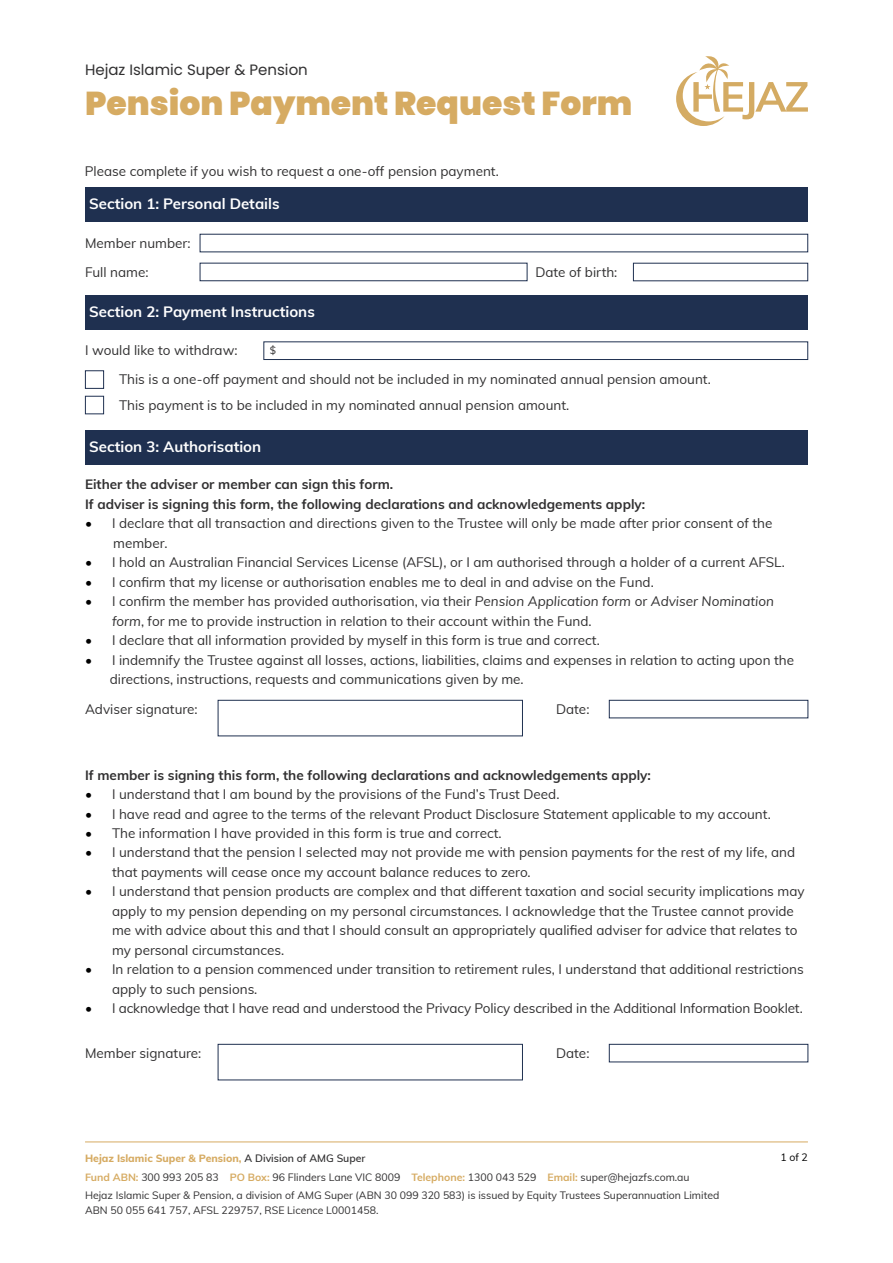
<style>
.page{position:relative;width:893px;height:1263px;background:#fff}
.page>*{position:absolute;margin:0;border:0;box-sizing:border-box;transform-origin:0 0}
.t1{font:900 33px "Poppins";color:#d6ab62}
.t2{font:700 15px "Muli";color:#fff}
.t3{font:15px "Poppins";color:#313031}
.t4{font:13.5px/19.5px "Muli";color:#313031}
.t5{font:700 13.5px/19.5px "Muli";color:#313031}
.t6{font:10.5px/15px "Muli";color:#313031}
.t7{font:800 10.5px "Muli";color:#d6ab62}
.t8{font:10.5px "Muli";color:#000}
.s1{color:#000}
.s2{font-style:italic}
.s3{font-weight:600;color:#313031}
.s4{font-weight:700;color:#d6ab62}
</style>
<div class="page">
<svg style="left:676px;top:56px;width:132px;height:70px"></svg>
<hr style="left:85px;top:1141px;width:723px;height:1px;background:#d6ab62">
<div style="left:85px;top:188px;width:723px;height:34px;background:#1f3050"></div>
<div style="left:85px;top:295px;width:723px;height:34px;background:#1f3050"></div>
<div style="left:264px;top:342px;width:544px;height:18px;border:1px solid #1f3050"></div>
<div style="left:200px;top:263px;width:327px;height:18px;border:1px solid #1f3050"></div>
<div style="left:85px;top:371px;width:19px;height:18px;border:1px solid #1f3050"></div>
<div style="left:85px;top:396px;width:19px;height:18px;border:1px solid #1f3050"></div>
<div style="left:85px;top:430px;width:723px;height:35px;background:#1f3050"></div>
<div style="left:218px;top:700px;width:305px;height:36px;border:1px solid #1f3050"></div>
<div style="left:218px;top:1044px;width:305px;height:36px;border:1px solid #1f3050"></div>
<div style="left:609px;top:700px;width:199px;height:18px;border:1px solid #1f3050"></div>
<div style="left:609px;top:1044px;width:199px;height:18px;border:1px solid #1f3050"></div>
<p class="t3" style="left:85px;top:61px;width:224px">Hejaz Islamic Super &amp; Pension</p>
<h1 class="t1" style="left:85px;top:84px;width:549px">Pension Payment Request Form</h1>
<p class="t4" style="left:85px;top:160px;width:416px">Please complete if you wish to request a one-off pension payment.</p>
<p class="t2" style="left:89px;top:193px;width:192px">Section 1: Personal Details</p>
<p class="t4" style="left:85px;top:232px;width:107px">Member number:</p>
<p class="t4" style="left:85px;top:261px;width:65px">Full name:</p>
<p class="t4" style="left:535px;top:261px;width:84px">Date of birth:</p>
<p class="t2" style="left:89px;top:300px;width:227px">Section 2: Payment Instructions</p>
<p class="t4" style="left:85px;top:340px;width:154px">I would like to withdraw:</p>
<p class="t6" style="left:270px;top:342px;width:8px">$</p>
<p class="t4" style="left:119px;top:366px;width:593px;line-height:25.5px">This is a one-off payment and should not be included in my nominated annual pension amount.<br>This payment is to be included in my nominated annual pension amount.</p>
<p class="t2" style="left:89px;top:435px;width:173px">Section 3: Authorisation</p>
<p class="t5" style="left:85px;top:474px;width:562px">Either the adviser or member can sign this form.<br>If adviser is signing this form, the following declarations and acknowledgements apply:</p>
<p class="t4" style="left:113px;top:513px;width:661px;text-indent:-28px"><span class="s1">•</span> I declare that all transaction and directions given to the Trustee will only be made after prior consent of the member.</p>
<p class="t4" style="left:85px;top:552px;width:701px"><span class="s1">•</span> I hold an Australian Financial Services License (AFSL), or I am authorised through a holder of a current AFSL.</p>
<p class="t4" style="left:85px;top:571px;width:570px"><span class="s1">•</span> I confirm that my license or authorisation enables me to deal in and advise on the Fund.</p>
<p class="t4" style="left:112px;top:591px;width:663px;text-indent:-27px"><span class="s1">•</span> I confirm the member has provided authorisation, via their <span class="s2">Pension Application form</span> or <span class="s2">Adviser Nomination form</span>, for me to provide instruction in relation to their account within the Fund.</p>
<p class="t4" style="left:85px;top:630px;width:516px"><span class="s1">•</span> I declare that all information provided by myself in this form is true and correct.</p>
<p class="t4" style="left:110px;top:649px;width:686px;text-indent:-25px"><span class="s1">•</span> I indemnify the Trustee against all losses, actions, liabilities, claims and expenses in relation to acting upon the directions, instructions, requests and communications given by me.</p>
<p class="t4" style="left:85px;top:698px;width:114px">Adviser signature:</p>
<p class="t4" style="left:556px;top:698px;width:35px">Date:</p>
<p class="t5" style="left:85px;top:764px;width:567px">If member is signing this form, the following declarations and acknowledgements apply:</p>
<p class="t4" style="left:85px;top:784px;width:476px"><span class="s1">•</span> I understand that I am bound by the provisions of the Fund’s Trust Deed.</p>
<p class="t4" style="left:85px;top:803px;width:687px"><span class="s1">•</span> I have read and agree to the terms of the relevant Product Disclosure Statement applicable to my account.</p>
<p class="t4" style="left:85px;top:823px;width:418px"><span class="s1">•</span> The information I have provided in this form is true and correct.</p>
<p class="t4" style="left:112px;top:842px;width:685px;text-indent:-27px"><span class="s1">•</span> I understand that the pension I selected may not provide me with pension payments for the rest of my life, and that payments will cease once my account balance reduces to zero.</p>
<p class="t4" style="left:112px;top:881px;width:694px;text-indent:-27px"><span class="s1">•</span> I understand that pension products are complex and that different taxation and social security implications may apply to my pension depending on my personal circumstances. I acknowledge that the Trustee cannot provide me with advice about this and that I should consult an appropriately qualified adviser for advice that relates to my personal circumstances.</p>
<p class="t4" style="left:112px;top:959px;width:693px;text-indent:-27px"><span class="s1">•</span> In relation to a pension commenced under transition to retirement rules, I understand that additional restrictions apply to such pensions.</p>
<p class="t4" style="left:85px;top:998px;width:719px"><span class="s1">•</span> I acknowledge that I have read and understood the Privacy Policy described in the Additional Information Booklet.</p>
<p class="t4" style="left:85px;top:1042px;width:118px">Member signature:</p>
<p class="t4" style="left:556px;top:1042px;width:35px">Date:</p>
<p class="t7" style="left:85px;top:1150px;width:282px">Hejaz Islamic Super &amp; Pension, <span class="s3">A Division of AMG Super</span></p>
<p class="t8" style="left:780px;top:1149px;width:29px">1 of 2</p>
<p class="t6" style="left:85px;top:1187px;width:636px">Hejaz Islamic Super &amp; Pension, a division of AMG Super (ABN 30 099 320 583) is issued by Equity Trustees Superannuation Limited<br>ABN 50 055 641 757, AFSL 229757, RSE Licence L0001458.</p>
<p class="t6" style="left:85px;top:1169px;width:606px"><span class="s4">Fund ABN:</span> 300 993 205 83 <span class="s4">PO Box:</span> 96 Flinders Lane VIC 8009 <span class="s4">Telephone:</span> 1300 043 529 <span class="s4">Email:</span> super@hejazfs.com.au</p>
</div>
